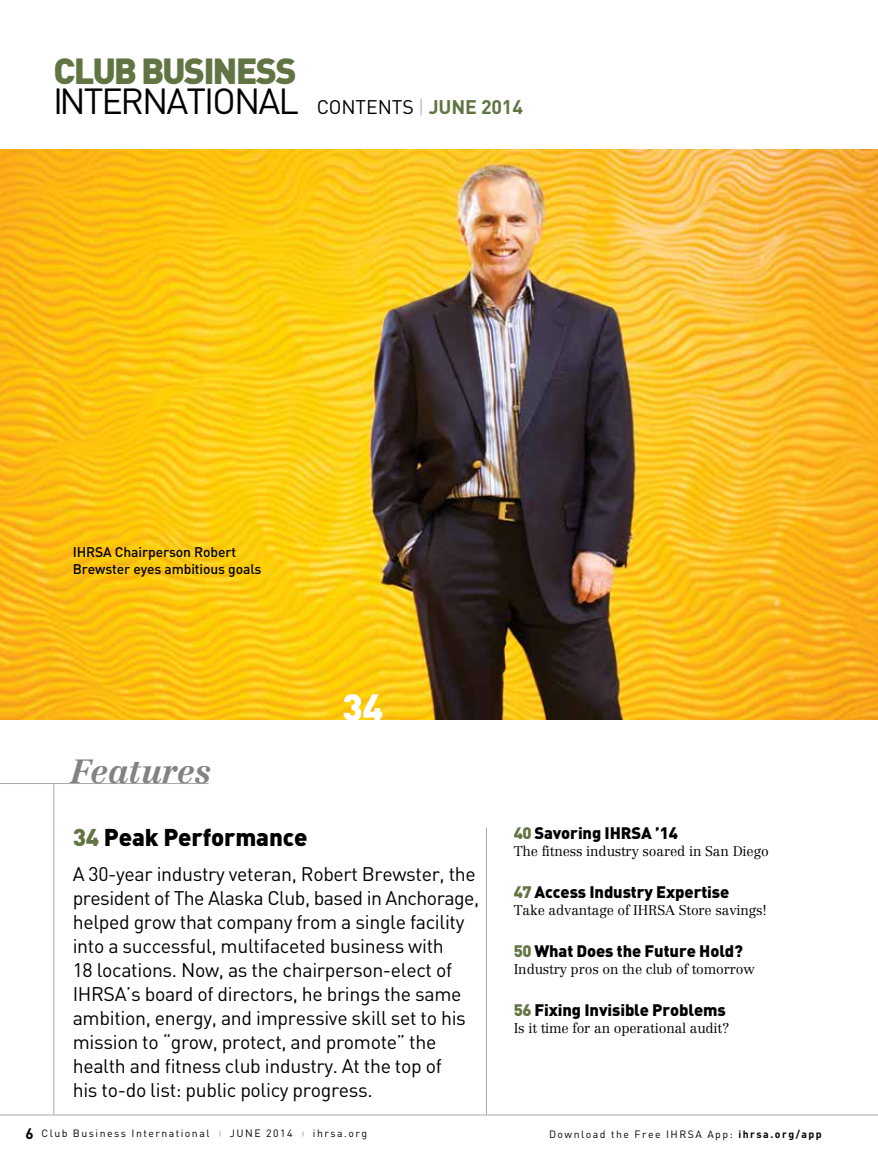
<style>
.page{position:relative;width:878px;height:1175px;background:#fff}
.page>*{position:absolute;margin:0;border:0;box-sizing:border-box;transform-origin:0 0}
.t1{font:900 37.5px "DIN";color:#fff}
.t2{font:35.85px "DIN";letter-spacing:-.055em;color:#000}
.t3{font:900 35.85px "DIN";letter-spacing:-.05em;color:#617443}
.t4{font:italic 700 33px "Centennial";letter-spacing:-.01em;color:#808285}
.t5{font:900 24px "DIN";letter-spacing:-.005em;color:#000}
.t6{font:19.5px/24px "DIN";letter-spacing:-.015em;color:#000}
.t7{font:900 16.5px "DIN";letter-spacing:-.005em;color:#000}
.t8{font:300 13.8px "Centennial";letter-spacing:-.01em;color:#000}
.t9{font:500 13.8px/17.2px "DIN";letter-spacing:-.005em;color:#000}
.t10{font:10.5px "DIN";letter-spacing:.14em;color:#000}
.s1{font-weight:300;color:#a7a9ac}
.s2{font-weight:700;color:#617443}
.s3{color:#617443}
.s4{font-weight:700;font-size:15px}
.s5{font-size:6px;color:#58595b}
.s6{font-weight:700}
</style>
<div class="page">
<img style="left:0;top:150px;width:878px;height:569px">
<hr style="left:0;top:1114px;width:878px;height:1px;background:#a7a9ac">
<hr style="left:0;top:783px;width:208px;height:1px;background:#a7a9ac">
<hr style="left:54px;top:783px;width:1px;height:331px;background:#a7a9ac">
<hr style="left:486px;top:827px;width:1px;height:287px;background:#a7a9ac">
<h2 class="t3" style="left:53px;top:47px;width:245px">CLUB BUSINESS</h2>
<h2 class="t2" style="left:53px;top:79px;width:247px">INTERNATIONAL</h2>
<p class="t6" style="left:316px;top:94px;width:208px">CONTENTS <span class="s1">|</span> <span class="s2">JUNE 2014</span></p>
<p class="t9" style="left:73px;top:543px;width:190px">IHRSA Chairperson Robert<br>Brewster eyes ambitious goals</p>
<h3 class="t4" style="left:71px;top:751px;width:141px">Features</h3>
<h1 class="t1" style="left:342px;top:682px;width:43px">34</h1>
<p class="t5" style="left:73px;top:821px;width:236px"><span class="s3">34</span> Peak Performance</p>
<p class="t6" style="left:73px;top:861px;width:408px">A 30-year industry veteran, Robert Brewster, the president of The Alaska Club, based in Anchorage, helped grow that company from a single facility into a successful, multifaceted business with<br>18 locations. Now, as the chairperson-elect of IHRSA’s board of directors, he brings the same ambition, energy, and impressive skill set to his mission to “grow, protect, and promote” the health and fitness club industry. At the top of<br>his to-do list: public policy progress.</p>
<p class="t10" style="left:26px;top:1126px;width:343px"><span class="s4">6</span> Club Business International <span class="s5">|</span> JUNE 2014 <span class="s5">|</span> ihrsa.org</p>
<p class="t7" style="left:513px;top:821px;width:166px"><span class="s3">40</span> Savoring IHRSA ’14</p>
<p class="t8" style="left:513px;top:843px;width:256px">The fitness industry soared in San Diego</p>
<p class="t7" style="left:513px;top:880px;width:217px"><span class="s3">47</span> Access Industry Expertise</p>
<p class="t8" style="left:513px;top:902px;width:255px">Take advantage of IHRSA Store savings!</p>
<p class="t7" style="left:513px;top:939px;width:231px"><span class="s3">50</span> What Does the Future Hold?</p>
<p class="t8" style="left:513px;top:961px;width:243px">Industry pros on the club of tomorrow</p>
<p class="t7" style="left:513px;top:999px;width:213px"><span class="s3">56</span> Fixing Invisible Problems</p>
<p class="t8" style="left:513px;top:1020px;width:217px">Is it time for an operational audit?</p>
<p class="t10" style="left:549px;top:1127px;width:274px">Download the Free IHRSA App: <span class="s6">ihrsa.org/app</span></p>
</div>
